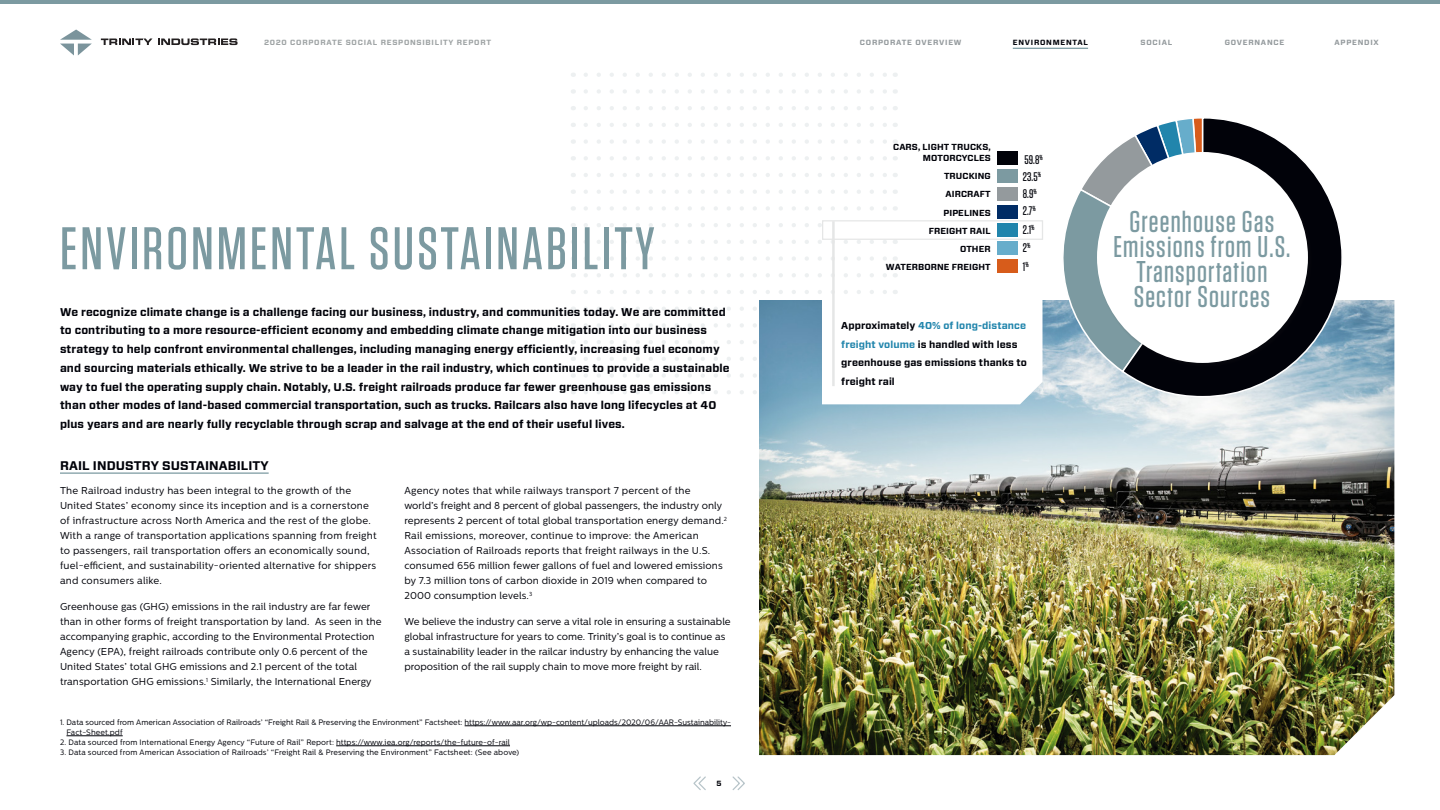
<style>
.page{position:relative;width:1440px;height:810px;background:#fff}
.page>*{position:absolute;margin:0;border:0;box-sizing:border-box;transform-origin:0 0}
.t1{font:500 60px "Tungsten";letter-spacing:.05em;color:#7c9aa1}
.t2{font:500 30px/25px "Tungsten";letter-spacing:.04em;color:#7c9aa1;text-align:center}
.t3{font:700 12.5px "Forza";letter-spacing:.01em;color:#010209}
.t4{font:500 12.5px "Tungsten";color:#010209}
.t5{font:700 11.25px/18.8px "Forza";letter-spacing:.01em;color:#010209}
.t6{font:10px/15px "Centrale Sans";letter-spacing:.01em;color:#010209}
.t7{font:700 10px/18.8px "Forza";letter-spacing:.01em;color:#010209}
.t8{font:700 8.75px/11.2px "Forza";letter-spacing:.01em;color:#010209;text-align:right}
.t9{font:7.75px/10px "Centrale Sans";color:#010209}
.t10{font:700 7.5px "Forza";letter-spacing:.1em;color:#949a9d}
.t11{font:700 7.5px "Forza";letter-spacing:.1em;color:#9ea3a4}
.t12{font:700 7.5px "Forza";letter-spacing:.1em;color:#010209}
.s1{color:#2185ac}
</style>
<div class="page">
<svg style="left:586px;top:89px;width:301px;height:4px"></svg>
<svg style="left:586px;top:73px;width:301px;height:4px"></svg>
<svg style="left:586px;top:106px;width:301px;height:4px"></svg>
<hr style="left:1013px;top:48px;width:75px;height:1px;background:#7c9aa1">
<hr style="left:0;top:0;width:1440px;height:4px;background:#7c9aa1">
<hr style="left:60px;top:472px;width:209px;height:2px;background:#7c9aa1">
<img style="left:759px;top:300px;width:635px;height:455px">
<svg style="left:1205px;top:118px;width:139px;height:280px"></svg>
<div style="left:1097px;top:152px;width:216px;height:216px;background:#231f20;opacity:.15"></div>
<div style="left:1097px;top:152px;width:211px;height:211px;background:#fff;border-radius:50%"></div>
<svg style="left:732px;top:776px;width:13px;height:14px"></svg>
<svg style="left:693px;top:776px;width:13px;height:14px"></svg>
<svg style="left:586px;top:118px;width:619px;height:286px"></svg>
<hr style="left:832px;top:221px;width:3px;height:165px;background:#e5e6e6">
<hr style="left:465px;top:726px;width:266px;height:1px;background:#010209">
<hr style="left:66px;top:736px;width:57px;height:1px;background:#010209">
<hr style="left:336px;top:746px;width:174px;height:1px;background:#010209">
<svg style="left:60px;top:30px;width:32px;height:26px"></svg>
<svg style="left:101px;top:39px;width:51px;height:6px"></svg>
<svg style="left:158px;top:38px;width:80px;height:7px"></svg>
<p class="t11" style="left:264px;top:37px;width:229px">2020 CORPORATE SOCIAL RESPONSIBILITY REPORT</p>
<p class="t10" style="left:860px;top:38px;width:103px">CORPORATE OVERVIEW</p>
<p class="t12" style="left:1013px;top:38px;width:77px">ENVIRONMENTAL</p>
<p class="t10" style="left:1141px;top:38px;width:33px">SOCIAL</p>
<p class="t10" style="left:1225px;top:38px;width:61px">GOVERNANCE</p>
<p class="t10" style="left:1335px;top:38px;width:46px">APPENDIX</p>
<p class="t1" style="left:60px;top:217px;width:596px">ENVIRONMENTAL SUSTAINABILITY</p>
<p class="t5" style="left:60px;top:303px;width:671px">We recognize climate change is a challenge facing our business, industry, and communities today. We are committed to contributing to a more resource-efficient economy and embedding climate change mitigation into our business strategy to help confront environmental challenges, including managing energy efficiently, increasing fuel economy and sourcing materials ethically. We strive to be a leader in the rail industry, which continues to provide a sustainable way to fuel the operating supply chain. Notably, U.S. freight railroads produce far fewer greenhouse gas emissions than other modes of land-based commercial transportation, such as trucks. Railcars also have long lifecycles at 40 plus years and are nearly fully recyclable through scrap and salvage at the end of their useful lives.</p>
<p class="t3" style="left:60px;top:457px;width:210px">RAIL INDUSTRY SUSTAINABILITY</p>
<p class="t6" style="left:60px;top:483px;width:318px">The Railroad industry has been integral to the growth of the United States’ economy since its inception and is a cornerstone of infrastructure across North America and the rest of the globe.<br>With a range of transportation applications spanning from freight to passengers, rail transportation offers an economically sound, fuel-efficient, and sustainability-oriented alternative for shippers and consumers alike.</p>
<p class="t6" style="left:60px;top:599px;width:323px">Greenhouse gas (GHG) emissions in the rail industry are far fewer than in other forms of freight transportation by land. As seen in the accompanying graphic, according to the Environmental Protection Agency (EPA), freight railroads contribute only 0.6 percent of the United States’ total GHG emissions and 2.1 percent of the total transportation GHG emissions.<sup>1</sup> Similarly, the International Energy</p>
<p class="t6" style="left:404px;top:483px;width:324px">Agency notes that while railways transport 7 percent of the<br>world’s freight and 8 percent of global passengers, the industry only represents 2 percent of total global transportation energy demand.<sup>2<br></sup>Rail emissions, moreover, continue to improve: the American Association of Railroads reports that freight railways in the U.S. consumed 656 million fewer gallons of fuel and lowered emissions by 7.3 million tons of carbon dioxide in 2019 when compared to 2000 consumption levels.<sup>3</sup></p>
<p class="t6" style="left:404px;top:614px;width:328px">We believe the industry can serve a vital role in ensuring a sustainable global infrastructure for years to come. Trinity’s goal is to continue as a sustainability leader in the railcar industry by enhancing the value proposition of the rail supply chain to move more freight by rail.</p>
<p class="t9" style="left:66px;top:717px;width:666px;text-indent:-6px">1. Data sourced from American Association of Railroads’ “Freight Rail &amp; Preserving the Environment” Factsheet: https://www.aar.org/wp-content/uploads/2020/06/AAR-Sustainability-<br>Fact-Sheet.pdf</p>
<p class="t9" style="left:60px;top:737px;width:452px">2. Data sourced from International Energy Agency “Future of Rail” Report: https://www.iea.org/reports/the-future-of-rail</p>
<p class="t9" style="left:60px;top:747px;width:461px">3. Data sourced from American Association of Railroads’ “Freight Rail &amp; Preserving the Environment” Factsheet: (See above)</p>
<p class="t12" style="left:716px;top:778px;width:7px">5</p>
<p class="t8" style="left:893px;top:141px;width:99px">CARS, LIGHT TRUCKS,<br>MOTORCYCLES</p>
<p class="t8" style="left:944px;top:171px;width:48px">TRUCKING</p>
<p class="t8" style="left:946px;top:189px;width:47px">AIRCRAFT</p>
<p class="t8" style="left:944px;top:207px;width:49px">PIPELINES</p>
<p class="t8" style="left:929px;top:225px;width:63px">FREIGHT RAIL</p>
<p class="t8" style="left:960px;top:243px;width:32px">OTHER</p>
<p class="t8" style="left:886px;top:261px;width:106px">WATERBORNE FREIGHT</p>
<p class="t4" style="left:1024px;top:153px;width:20px">59.8<sup>%</sup></p>
<p class="t4" style="left:1023px;top:170px;width:20px">23.5<sup>%</sup></p>
<p class="t4" style="left:1023px;top:187px;width:16px">8.9<sup>%</sup></p>
<p class="t4" style="left:1023px;top:205px;width:15px">2.7<sup>%</sup></p>
<p class="t4" style="left:1023px;top:223px;width:13px">2.1<sup>%</sup></p>
<p class="t4" style="left:1023px;top:241px;width:9px">2<sup>%</sup></p>
<p class="t4" style="left:1023px;top:260px;width:7px">1<sup>%</sup></p>
<p class="t7" style="left:841px;top:316px;width:187px">Approximately <span class="s1">40% of long-distance freight volume</span> is handled with less greenhouse gas emissions thanks to freight rail</p>
<p class="t2" style="left:1113px;top:209px;width:178px">Greenhouse Gas<br>Emissions from U.S.<br>Transportation<br>Sector Sources</p>
</div>
